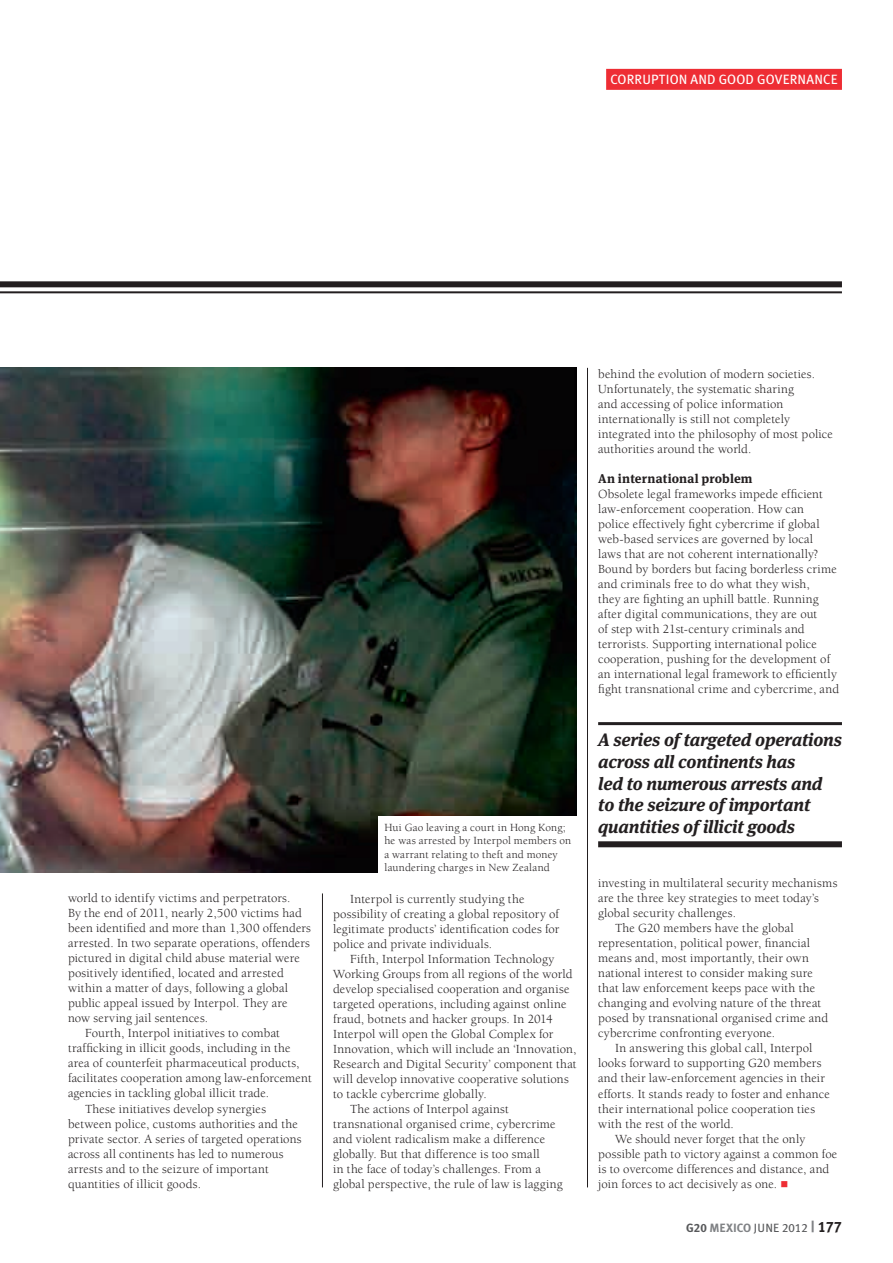
<style>
.page{position:relative;width:893px;height:1263px;background:#fff}
.page>*{position:absolute;margin:0;border:0;box-sizing:border-box;transform-origin:0 0}
.t1{font:italic 700 18px/21.6px "Meta Serif";letter-spacing:-.01em;color:#231f20}
.t2{font:13.5px "Meta Plus";letter-spacing:.01em;color:#fff}
.t3{font:12.75px/15px "Berkeley";letter-spacing:.01em;color:#231f20}
.t4{font:700 12.75px "Meta Serif Lf";letter-spacing:.01em;color:#231f20}
.t5{font:12px "Meta Plus Book Caps";letter-spacing:.01em;color:#57585a}
.t6{font:11.25px/13.5px "Berkeley";letter-spacing:.015em;color:#231f20}
.s1{color:#ee2d34}
.s2{font-family:"Meta Plus Bold Caps"}
.s3{font-family:"Meta Plus Bold Caps";color:#808285}
.s4{font-family:"Meta Plus Bold Caps";font-size:15px;color:#808285}
.s5{font-family:"Meta Plus Bold Caps";font-size:15px;color:#231f20}
</style>
<div class="page">
<img style="left:0;top:368px;width:577px;height:504px">
<div style="left:606px;top:69px;width:236px;height:21px;background:#ee2d34"></div>
<hr style="left:587px;top:368px;width:1px;height:819px;background:#231f20">
<hr style="left:322px;top:893px;width:1px;height:294px;background:#231f20">
<div style="left:0;top:281px;width:842px;height:6px;background:#231f20"></div>
<hr style="left:0;top:291px;width:842px;height:2px;background:#231f20">
<hr style="left:598px;top:722px;width:244px;height:3px;background:#231f20">
<div style="left:598px;top:841px;width:244px;height:6px;background:#231f20"></div>
<div style="left:378px;top:816px;width:205px;height:63px;background:#fff"></div>
<p class="t2" style="left:610px;top:72px;width:229px">CORRUPTION AND GOOD GOVERNANCE</p>
<p class="t3" style="left:68px;top:891px;width:224px">world to identify victims and perpetrators.</p>
<p class="t3" style="left:68px;top:906px;width:235px">By the end of 2011, nearly 2,500 victims had</p>
<p class="t3" style="left:68px;top:921px;width:244px">been identified and more than 1,300 offenders</p>
<p class="t3" style="left:68px;top:936px;width:243px">arrested. In two separate operations, offenders</p>
<p class="t3" style="left:68px;top:951px;width:233px">pictured in digital child abuse material were</p>
<p class="t3" style="left:68px;top:966px;width:217px">positively identified, located and arrested</p>
<p class="t3" style="left:68px;top:981px;width:222px">within a matter of days, following a global</p>
<p class="t3" style="left:68px;top:996px;width:221px">public appeal issued by Interpol. They are</p>
<p class="t3" style="left:68px;top:1011px;width:142px">now serving jail sentences.</p>
<p class="t3" style="left:85px;top:1026px;width:196px">Fourth, Interpol initiatives to combat</p>
<p class="t3" style="left:68px;top:1041px;width:224px">trafficking in illicit goods, including in the</p>
<p class="t3" style="left:68px;top:1056px;width:233px">area of counterfeit pharmaceutical products,</p>
<p class="t3" style="left:68px;top:1071px;width:245px">facilitates cooperation among law-enforcement</p>
<p class="t3" style="left:68px;top:1086px;width:203px">agencies in tackling global illicit trade.</p>
<p class="t3" style="left:85px;top:1101px;width:183px">These initiatives develop synergies</p>
<p class="t3" style="left:68px;top:1116px;width:231px">between police, customs authorities and the</p>
<p class="t3" style="left:68px;top:1131px;width:235px">private sector. A series of targeted operations</p>
<p class="t3" style="left:68px;top:1146px;width:217px">across all continents has led to numerous</p>
<p class="t3" style="left:68px;top:1161px;width:202px">arrests and to the seizure of important</p>
<p class="t3" style="left:68px;top:1176px;width:134px">quantities of illicit goods.</p>
<p class="t3" style="left:598px;top:366px;width:236px">behind the evolution of modern societies.<br>Unfortunately, the systematic sharing<br>and accessing of police information internationally is still not completely integrated into the philosophy of most police authorities around the world.</p>
<p class="t4" style="left:598px;top:467px;width:156px">An international problem</p>
<p class="t3" style="left:598px;top:486px;width:243px">Obsolete legal frameworks impede efficient law-enforcement cooperation. How can<br>police effectively fight cybercrime if global web-based services are governed by local laws that are not coherent internationally?<br>Bound by borders but facing borderless crime and criminals free to do what they wish,<br>they are fighting an uphill battle. Running after digital communications, they are out<br>of step with 21st-century criminals and terrorists. Supporting international police cooperation, pushing for the development of an international legal framework to efficiently fight transnational crime and cybercrime, and</p>
<h1 class="t1" style="left:598px;top:727px;width:245px">A series of targeted operations across all continents has<br>led to numerous arrests and to the seizure of important</h1>
<p class="t6" style="left:384px;top:820px;width:183px">Hui Gao leaving a court in Hong Kong;</p>
<h1 class="t1" style="left:598px;top:814px;width:198px">quantities of illicit goods</h1>
<p class="t6" style="left:384px;top:834px;width:188px">he was arrested by Interpol members on a warrant relating to theft and money laundering charges in New Zealand</p>
<p class="t3" style="left:598px;top:876px;width:241px">investing in multilateral security mechanisms</p>
<p class="t3" style="left:598px;top:891px;width:222px">are the three key strategies to meet today’s</p>
<p class="t3" style="left:598px;top:906px;width:139px">global security challenges.</p>
<p class="t3" style="left:615px;top:921px;width:180px">The G20 members have the global</p>
<p class="t3" style="left:598px;top:936px;width:213px">representation, political power, financial</p>
<p class="t3" style="left:598px;top:951px;width:212px">means and, most importantly, their own</p>
<p class="t3" style="left:598px;top:966px;width:216px">national interest to consider making sure</p>
<p class="t3" style="left:598px;top:981px;width:219px">that law enforcement keeps pace with the</p>
<p class="t3" style="left:598px;top:996px;width:225px">changing and evolving nature of the threat</p>
<p class="t3" style="left:598px;top:1011px;width:232px">posed by transnational organised crime and</p>
<p class="t3" style="left:598px;top:1026px;width:179px">cybercrime confronting everyone.</p>
<p class="t3" style="left:615px;top:1041px;width:199px">In answering this global call, Interpol</p>
<p class="t3" style="left:598px;top:1056px;width:225px">looks forward to supporting G20 members</p>
<p class="t3" style="left:598px;top:1071px;width:228px">and their law-enforcement agencies in their</p>
<p class="t3" style="left:598px;top:1086px;width:233px">efforts. It stands ready to foster and enhance</p>
<p class="t3" style="left:598px;top:1101px;width:218px">their international police cooperation ties</p>
<p class="t3" style="left:598px;top:1116px;width:137px">with the rest of the world.</p>
<p class="t3" style="left:615px;top:1131px;width:192px">We should never forget that the only</p>
<p class="t3" style="left:598px;top:1146px;width:241px">possible path to victory against a common foe</p>
<p class="t3" style="left:598px;top:1161px;width:233px">is to overcome differences and distance, and</p>
<p class="t3" style="left:598px;top:1176px;width:192px">join forces to act decisively as one. <span class="s1">■</span></p>
<p class="t3" style="left:333px;top:891px;width:228px;text-indent:17px">Interpol is currently studying the possibility of creating a global repository of legitimate products’ identification codes for police and private individuals.</p>
<p class="t3" style="left:350px;top:951px;width:206px">Fifth, Interpol Information Technology</p>
<p class="t3" style="left:333px;top:966px;width:241px">Working Groups from all regions of the world</p>
<p class="t3" style="left:333px;top:981px;width:238px">develop specialised cooperation and organise</p>
<p class="t3" style="left:333px;top:996px;width:235px">targeted operations, including against online</p>
<p class="t3" style="left:333px;top:1011px;width:221px">fraud, botnets and hacker groups. In 2014</p>
<p class="t3" style="left:333px;top:1026px;width:222px">Interpol will open the Global Complex for</p>
<p class="t3" style="left:333px;top:1041px;width:245px">Innovation, which will include an ‘Innovation,</p>
<p class="t3" style="left:333px;top:1056px;width:245px">Research and Digital Security’ component that</p>
<p class="t3" style="left:333px;top:1071px;width:237px">will develop innovative cooperative solutions</p>
<p class="t3" style="left:333px;top:1086px;width:155px">to tackle cybercrime globally.</p>
<p class="t3" style="left:350px;top:1101px;width:160px">The actions of Interpol against</p>
<p class="t3" style="left:333px;top:1116px;width:224px">transnational organised crime, cybercrime</p>
<p class="t3" style="left:333px;top:1131px;width:214px">and violent radicalism make a difference</p>
<p class="t3" style="left:333px;top:1146px;width:208px">globally. But that difference is too small</p>
<p class="t3" style="left:333px;top:1161px;width:209px">in the face of today’s challenges. From a</p>
<p class="t3" style="left:333px;top:1176px;width:231px">global perspective, the rule of law is lagging</p>
<p class="t5" style="left:686px;top:1221px;width:157px"><span class="s2">G20</span> <span class="s3">MEXICO</span> JUNE 2012 <span class="s4">|</span> <span class="s5">177</span></p>
</div>
